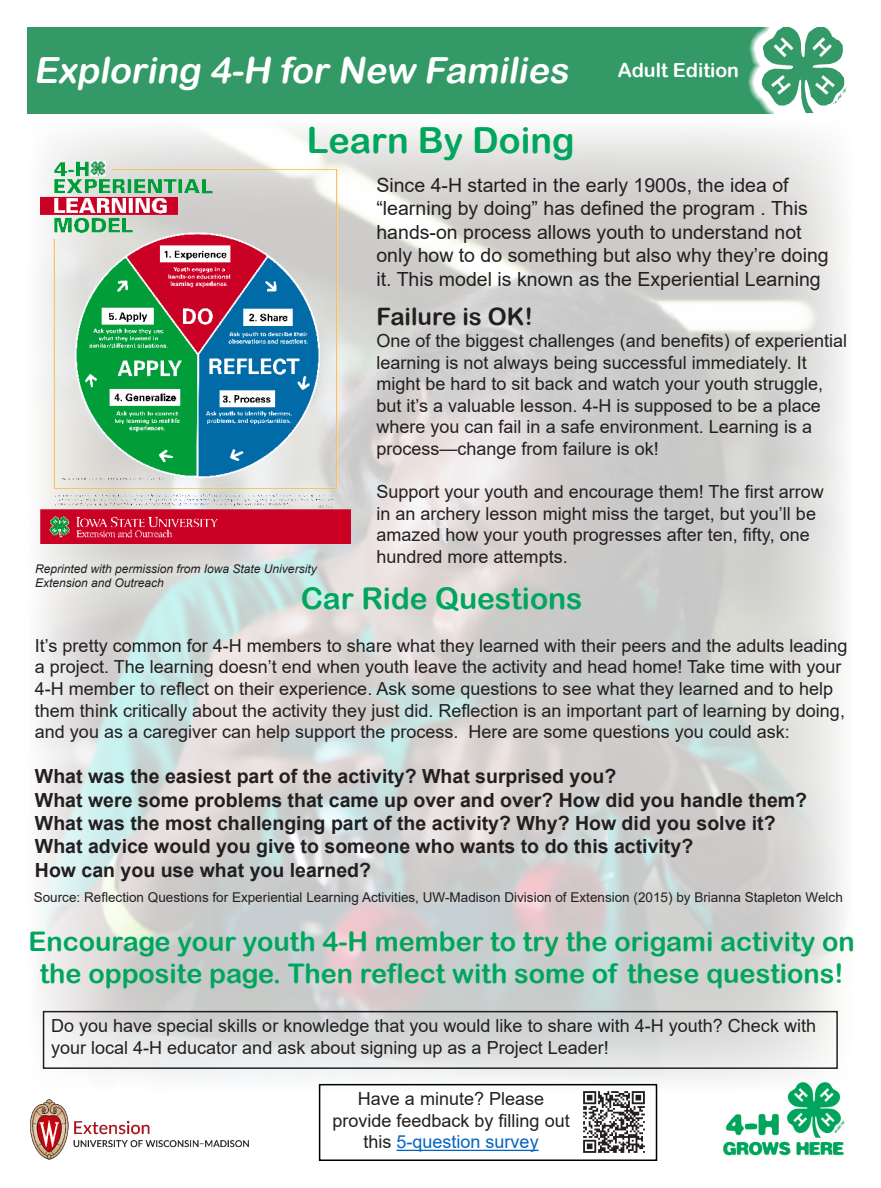
<style>
.page{position:relative;width:881px;height:1188px;background:#fff}
.page>*{position:absolute;margin:0;border:0;box-sizing:border-box;transform-origin:0 0}
.t1{font:italic 36px "Arial Rounded MT Bold";color:#fff}
.t2{font:36px "Arial Rounded MT Bold";color:#00a65d}
.t3{font:30px "Arial Rounded MT Bold";color:#00a65d}
.t4{font:27px/32.4px "Arial Rounded MT Bold";color:#00a65d;text-align:center}
.t5{font:24px "Arial Rounded MT Bold";color:#231f20}
.t6{font:700 19.5px "Arial";color:#231f20}
.t7{font:19.5px/23.4px "Arial";color:#231f20}
.t8{font:18px/21.6px "Arial";color:#231f20}
.t9{font:13.5px "Arial";color:#231f20}
.t10{font:italic 12px/14.4px "Arial";color:#231f20}
.s1{color:#0563c1}
</style>
<div class="page">
<div style="left:27px;top:27px;width:746px;height:86px;background:#396"></div>
<img style="left:723px;top:1092px;width:122px;height:64px">
<img style="left:30px;top:1100px;width:219px;height:60px">
<svg style="left:747px;top:30px;width:99px;height:84px"></svg>
<img style="left:761px;top:27px;width:84px;height:86px">
<hr style="left:396px;top:1150px;width:142px;height:1px;background:#0563c1">
<div style="left:319px;top:1084px;width:338px;height:77px;border:2px solid #000"></div>
<img style="left:574px;top:1092px;width:78px;height:69px">
<img style="left:40px;top:131px;width:803px;height:961px">
<div style="left:43px;top:1011px;width:794px;height:58px;border:2px solid #231f20"></div>
<img style="left:41px;top:153px;width:310px;height:391px">
<h1 class="t1" style="left:34px;top:49px;width:706px">Exploring 4-H for New Families <sup>A</sup> <sup>d</sup> <sup>u</sup> <sup>l</sup> <sup>t</sup> <sup>E</sup> <sup>d</sup> <sup>i</sup> <sup>ti</sup> <sup>o</sup> <sup>n</sup></h1>
<p class="t2" style="left:306px;top:119px;width:269px">Learn By Doing</p>
<p class="t7" style="left:376px;top:173px;width:453px">Since 4-H started in the early 1900s, the idea of “learning by doing” has defined the program . This hands-on process allows youth to understand not only how to do something but also why they’re doing it. This model is known as the Experiential Learning</p>
<p class="t5" style="left:376px;top:303px;width:158px">Failure is OK!</p>
<p class="t8" style="left:376px;top:330px;width:472px">One of the biggest challenges (and benefits) of experiential learning is not always being successful immediately. It might be hard to sit back and watch your youth struggle, but it’s a valuable lesson. 4-H is supposed to be a place where you can fail in a safe environment. Learning is a process—change from failure is ok!</p>
<p class="t8" style="left:376px;top:481px;width:448px">Support your youth and encourage them! The first arrow in an archery lesson might miss the target, but you’ll be amazed how your youth progresses after ten, fifty, one hundred more attempts.</p>
<p class="t10" style="left:35px;top:561px;width:283px">Reprinted with permission from Iowa State University<br>Extension and Outreach</p>
<p class="t3" style="left:300px;top:580px;width:283px">Car Ride Questions</p>
<p class="t8" style="left:35px;top:635px;width:814px">It’s pretty common for 4-H members to share what they learned with their peers and the adults leading a project. The learning doesn’t end when youth leave the activity and head home! Take time with your 4-H member to reflect on their experience. Ask some questions to see what they learned and to help them think critically about the activity they just did. Reflection is an important part of learning by doing, and you as a caregiver can help support the process. Here are some questions you could ask:</p>
<p class="t6" style="left:35px;top:763px;width:582px">What was the easiest part of the activity? What surprised you?</p>
<p class="t6" style="left:35px;top:786px;width:773px">What were some problems that came up over and over? How did you handle them?</p>
<p class="t6" style="left:35px;top:809px;width:742px">What was the most challenging part of the activity? Why? How did you solve it?</p>
<p class="t6" style="left:35px;top:833px;width:659px">What advice would you give to someone who wants to do this activity?</p>
<p class="t6" style="left:35px;top:856px;width:337px">How can you use what you learned?</p>
<p class="t9" style="left:34px;top:888px;width:810px">Source: Reflection Questions for Experiential Learning Activities, UW-Madison Division of Extension (2015) by Brianna Stapleton Welch</p>
<p class="t4" style="left:28px;top:924px;width:827px">Encourage your youth 4-H member to try the origami activity on the opposite page. Then reflect with some of these questions!</p>
<p class="t8" style="left:51px;top:1015px;width:766px">Do you have special skills or knowledge that you would like to share with 4-H youth? Check with your local 4-H educator and ask about signing up as a Project Leader!</p>
<p class="t8" style="left:332px;top:1088px;width:239px;text-align:center">Have a minute? Please provide feedback by filling out this <span class="s1">5-question survey</span></p>
</div>
